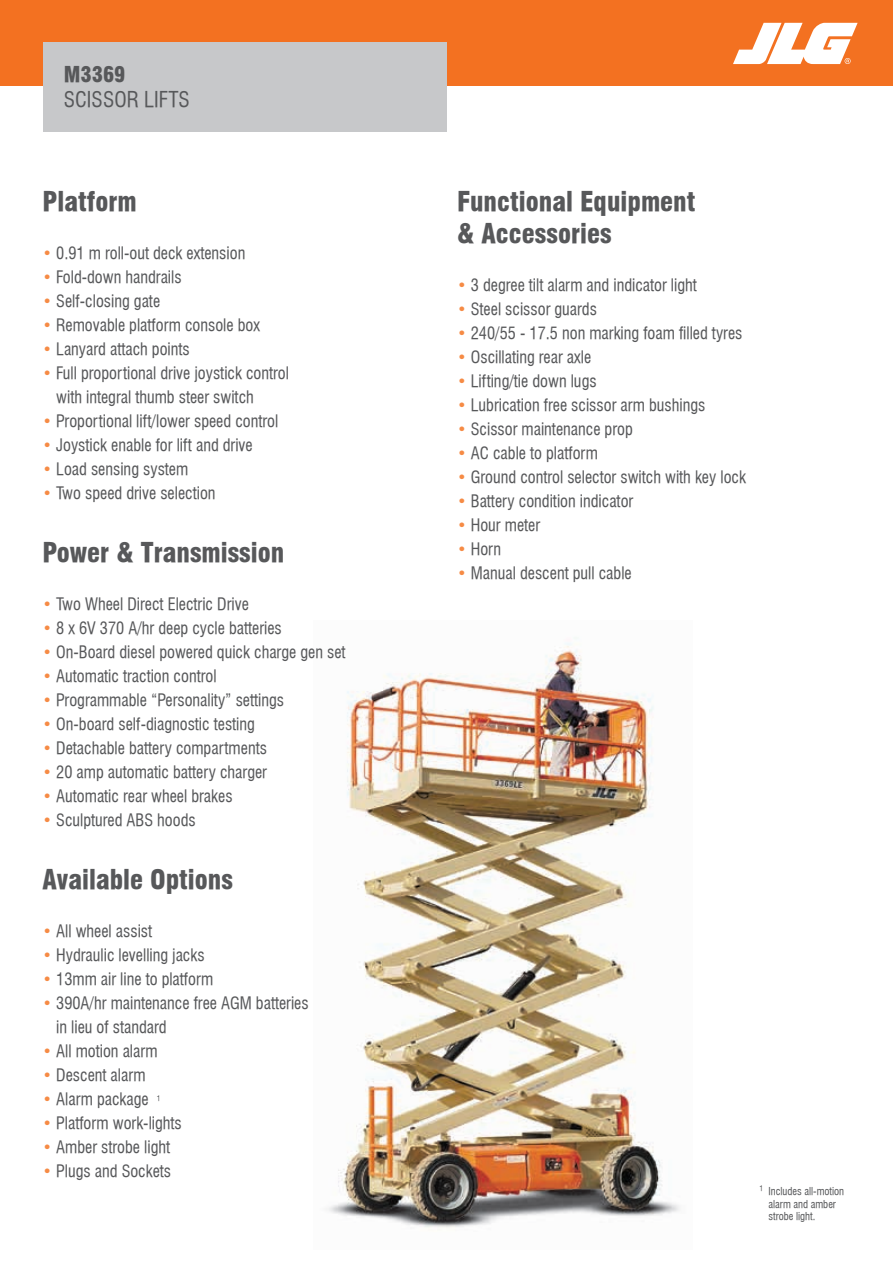
<style>
.page{position:relative;width:893px;height:1263px;background:#fff}
.page>*{position:absolute;margin:0;border:0;box-sizing:border-box;transform-origin:0 0}
.t1{font:26.25px/31.5px "Swiss 721 Black Condensed BT";color:#57585a}
.t2{font:21px "Swiss 721 Condensed BT";color:#57585a}
.t3{font:21px "Swiss 721 Black Condensed BT";color:#57585a}
.t4{font:16.5px/24px "Swiss 721 Condensed BT";color:#57585a}
.t5{font:10.5px/12.6px "Swiss 721 Condensed BT";color:#57585a}
.s1{color:#f68b45}
</style>
<div class="page">
<div style="left:0;top:0;width:893px;height:85px;background:#f37121"></div>
<div style="left:43px;top:43px;width:403px;height:89px;background:#c7c8ca"></div>
<svg style="left:733px;top:23px;width:125px;height:41px"></svg>
<img style="left:328px;top:643px;width:352px;height:585px">
<p class="t3" style="left:64px;top:62px;width:63px">M3369</p>
<p class="t2" style="left:64px;top:87px;width:127px">SCISSOR LIFTS</p>
<h1 class="t1" style="left:43px;top:186px;width:96px">Platform</h1>
<p class="t4" style="left:43px;top:241px;width:204px"><span class="s1">•</span> 0.91 m roll-out deck extension</p>
<p class="t4" style="left:43px;top:265px;width:141px"><span class="s1">•</span> Fold-down handrails</p>
<p class="t4" style="left:43px;top:289px;width:119px"><span class="s1">•</span> Self-closing gate</p>
<p class="t4" style="left:43px;top:313px;width:219px"><span class="s1">•</span> Removable platform console box</p>
<p class="t4" style="left:43px;top:337px;width:149px"><span class="s1">•</span> Lanyard attach points</p>
<p class="t4" style="left:56px;top:361px;width:234px;text-indent:-14px"><span class="s1">•</span> Full proportional drive joystick control with integral thumb steer switch</p>
<p class="t4" style="left:43px;top:409px;width:237px"><span class="s1">•</span> Proportional lift/lower speed control</p>
<p class="t4" style="left:43px;top:433px;width:212px"><span class="s1">•</span> Joystick enable for lift and drive</p>
<p class="t4" style="left:43px;top:457px;width:147px"><span class="s1">•</span> Load sensing system</p>
<p class="t4" style="left:43px;top:481px;width:175px"><span class="s1">•</span> Two speed drive selection</p>
<h1 class="t1" style="left:43px;top:537px;width:243px">Power &amp; Transmission</h1>
<p class="t4" style="left:43px;top:592px;width:208px"><span class="s1">•</span> Two Wheel Direct Electric Drive</p>
<p class="t4" style="left:43px;top:616px;width:241px"><span class="s1">•</span> 8 x 6V 370 A/hr deep cycle batteries</p>
<p class="t4" style="left:43px;top:640px;width:305px"><span class="s1">•</span> On-Board diesel powered quick charge gen set</p>
<p class="t4" style="left:43px;top:664px;width:176px"><span class="s1">•</span> Automatic traction control</p>
<p class="t4" style="left:43px;top:688px;width:243px"><span class="s1">•</span> Programmable “Personality” settings</p>
<p class="t4" style="left:43px;top:712px;width:214px"><span class="s1">•</span> On-board self-diagnostic testing</p>
<p class="t4" style="left:43px;top:736px;width:226px"><span class="s1">•</span> Detachable battery compartments</p>
<p class="t4" style="left:43px;top:760px;width:226px"><span class="s1">•</span> 20 amp automatic battery charger</p>
<p class="t4" style="left:43px;top:784px;width:192px"><span class="s1">•</span> Automatic rear wheel brakes</p>
<p class="t4" style="left:43px;top:808px;width:155px"><span class="s1">•</span> Sculptured ABS hoods</p>
<h1 class="t1" style="left:43px;top:864px;width:192px">Available Options</h1>
<p class="t4" style="left:43px;top:919px;width:111px"><span class="s1">•</span> All wheel assist</p>
<p class="t4" style="left:43px;top:943px;width:164px"><span class="s1">•</span> Hydraulic levelling jacks</p>
<p class="t4" style="left:43px;top:967px;width:172px"><span class="s1">•</span> 13mm air line to platform</p>
<p class="t4" style="left:56px;top:991px;width:254px;text-indent:-14px"><span class="s1">•</span> 390A/hr maintenance free AGM batteries in lieu of standard</p>
<p class="t4" style="left:43px;top:1039px;width:117px"><span class="s1">•</span> All motion alarm</p>
<p class="t4" style="left:43px;top:1063px;width:105px"><span class="s1">•</span> Descent alarm</p>
<p class="t4" style="left:43px;top:1087px;width:120px"><span class="s1">•</span> Alarm package <sup>1</sup></p>
<p class="t4" style="left:43px;top:1111px;width:141px"><span class="s1">•</span> Platform work-lights</p>
<p class="t4" style="left:43px;top:1135px;width:129px"><span class="s1">•</span> Amber strobe light</p>
<p class="t4" style="left:43px;top:1159px;width:130px"><span class="s1">•</span> Plugs and Sockets</p>
<h1 class="t1" style="left:457px;top:186px;width:240px">Functional Equipment &amp; Accessories</h1>
<p class="t4" style="left:457px;top:273px;width:241px"><span class="s1">•</span> 3 degree tilt alarm and indicator light</p>
<p class="t4" style="left:457px;top:297px;width:141px"><span class="s1">•</span> Steel scissor guards</p>
<p class="t4" style="left:457px;top:321px;width:287px"><span class="s1">•</span> 240/55 - 17.5 non marking foam filled tyres</p>
<p class="t4" style="left:457px;top:345px;width:136px"><span class="s1">•</span> Oscillating rear axle</p>
<p class="t4" style="left:457px;top:369px;width:141px"><span class="s1">•</span> Lifting/tie down lugs</p>
<p class="t4" style="left:457px;top:393px;width:250px"><span class="s1">•</span> Lubrication free scissor arm bushings</p>
<p class="t4" style="left:457px;top:417px;width:177px"><span class="s1">•</span> Scissor maintenance prop</p>
<p class="t4" style="left:457px;top:441px;width:142px"><span class="s1">•</span> AC cable to platform</p>
<p class="t4" style="left:457px;top:465px;width:290px"><span class="s1">•</span> Ground control selector switch with key lock</p>
<p class="t4" style="left:457px;top:489px;width:178px"><span class="s1">•</span> Battery condition indicator</p>
<p class="t4" style="left:457px;top:513px;width:85px"><span class="s1">•</span> Hour meter</p>
<p class="t4" style="left:457px;top:537px;width:45px"><span class="s1">•</span> Horn</p>
<p class="t4" style="left:457px;top:561px;width:176px"><span class="s1">•</span> Manual descent pull cable</p>
<p class="t5" style="left:768px;top:1185px;width:77px;text-indent:-9px"><sup>1</sup> Includes all-motion alarm and amber strobe light.</p>
</div>
